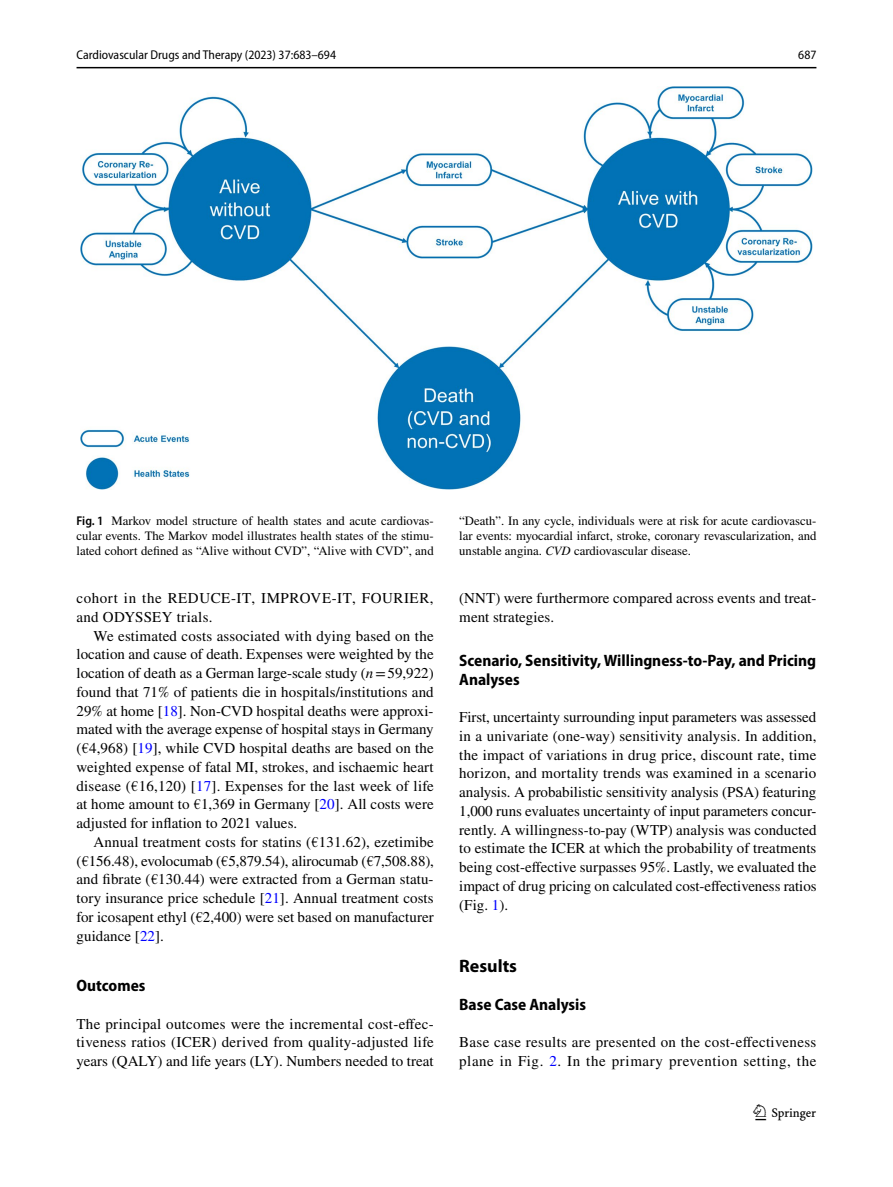
<style>
.page{position:relative;width:893px;height:1187px;background:#fff}
.page>*{position:absolute;margin:0;border:0;box-sizing:border-box;transform-origin:0 0}
.t1{font:22.5px "Springnew Regular 3";color:#000}
.t2{font:700 18px "Myriad Pro";color:#000}
.t3{font:700 semi-condensed 16.5px/18.8px "Myriad Pro";color:#000}
.t4{font:15px/18.8px "STIX";letter-spacing:.005em;color:#000;text-align:justify}
.t5{font:15px/18.8px "STIX";letter-spacing:.025em;color:#000}
.t6{font:15px/18.8px "STIX";letter-spacing:.035em;color:#000}
.t7{font:12.75px/15px "STIX";color:#000;text-align:justify}
.t8{font:semi-condensed 12.75px "Myriad Pro";color:#000}
.s1{font-family:"Myriad Pro";font-weight:600;font-stretch:semi-condensed}
.s2{font-style:italic}
.s3{color:#00f}
</style>
<div class="page">
<hr style="left:77px;top:67px;width:739px;height:1px;background:#000">
<img style="left:81px;top:87px;width:731px;height:403px">
<p class="t8" style="left:77px;top:48px;width:261px">Cardiovascular Drugs and Therapy (2023) 37:683–694</p>
<p class="t8" style="left:798px;top:48px;width:20px">687</p>
<p class="t7" style="left:77px;top:514px;width:359px"><span class="s1">Fig. 1</span> Markov model structure of health states and acute cardiovas&shy;cular events. The Markov model illustrates health states of the stimu&shy;lated cohort defined as “Alive without CVD”, “Alive with CVD”, and</p>
<p class="t7" style="left:459px;top:514px;width:359px">“Death”. In any cycle, individuals were at risk for acute cardiovascu&shy;lar events: myocardial infarct, stroke, coronary revascularization, and unstable angina. <span class="s2">CVD</span> cardiovascular disease.</p>
<p class="t6" style="left:77px;top:589px;width:359px">cohort in the REDUCE-IT, IMPROVE-IT, FOURIER, and ODYSSEY trials.</p>
<p class="t4" style="left:77px;top:627px;width:359px;text-indent:17px">We estimated costs associated with dying based on the location and cause of death. Expenses were weighted by the location of death as a German large-scale study (<span class="s2">n</span>=59,922) found that 71% of patients die in hospitals/institutions and 29% at home [<span class="s3">18</span>]. Non-CVD hospital deaths were approxi&shy;mated with the average expense of hospital stays in Germany (€4,968) [<span class="s3">19</span>], while CVD hospital deaths are based on the weighted expense of fatal MI, strokes, and ischaemic heart disease (€16,120) [<span class="s3">17</span>]. Expenses for the last week of life at home amount to €1,369 in Germany [<span class="s3">20</span>]. All costs were adjusted for inflation to 2021 values.</p>
<p class="t4" style="left:77px;top:833px;width:359px;text-indent:17px">Annual treatment costs for statins (€131.62), ezetimibe (€156.48), evolocumab (€5,879.54), alirocumab (€7,508.88), and fibrate (€130.44) were extracted from a German statu&shy;tory insurance price schedule [<span class="s3">21</span>]. Annual treatment costs for icosapent ethyl (€2,400) were set based on manufacturer guidance [<span class="s3">22</span>].</p>
<p class="t3" style="left:77px;top:976px;width:70px">Outcomes</p>
<p class="t4" style="left:77px;top:1015px;width:359px">The principal outcomes were the incremental cost-effec&shy;tiveness ratios (ICER) derived from quality-adjusted life years (QALY) and life years (LY). Numbers needed to treat</p>
<p class="t4" style="left:459px;top:589px;width:359px">(NNT) were furthermore compared across events and treat&shy;ment strategies.</p>
<p class="t3" style="left:459px;top:651px;width:358px">Scenario, Sensitivity, Willingness‑to‑Pay, and Pricing<br>Analyses</p>
<p class="t4" style="left:459px;top:708px;width:359px">First, uncertainty surrounding input parameters was assessed in a univariate (one-way) sensitivity analysis. In addition, the impact of variations in drug price, discount rate, time horizon, and mortality trends was examined in a scenario analysis. A probabilistic sensitivity analysis (PSA) featuring 1,000 runs evaluates uncertainty of input parameters concur&shy;rently. A willingness-to-pay (WTP) analysis was conducted to estimate the ICER at which the probability of treatments being cost-effective surpasses 95%. Lastly, we evaluated the impact of drug pricing on calculated cost-effectiveness ratios (Fig. <span class="s3">1</span>).</p>
<p class="t2" style="left:459px;top:954px;width:59px">Results</p>
<p class="t3" style="left:459px;top:995px;width:128px">Base Case Analysis</p>
<p class="t5" style="left:459px;top:1033px;width:359px">Base case results are presented on the cost-effectiveness plane in Fig. <span class="s3">2</span>. In the primary prevention setting, the</p>
<h1 class="t1" style="left:755px;top:1104px;width:62px">1 3</h1>
</div>
